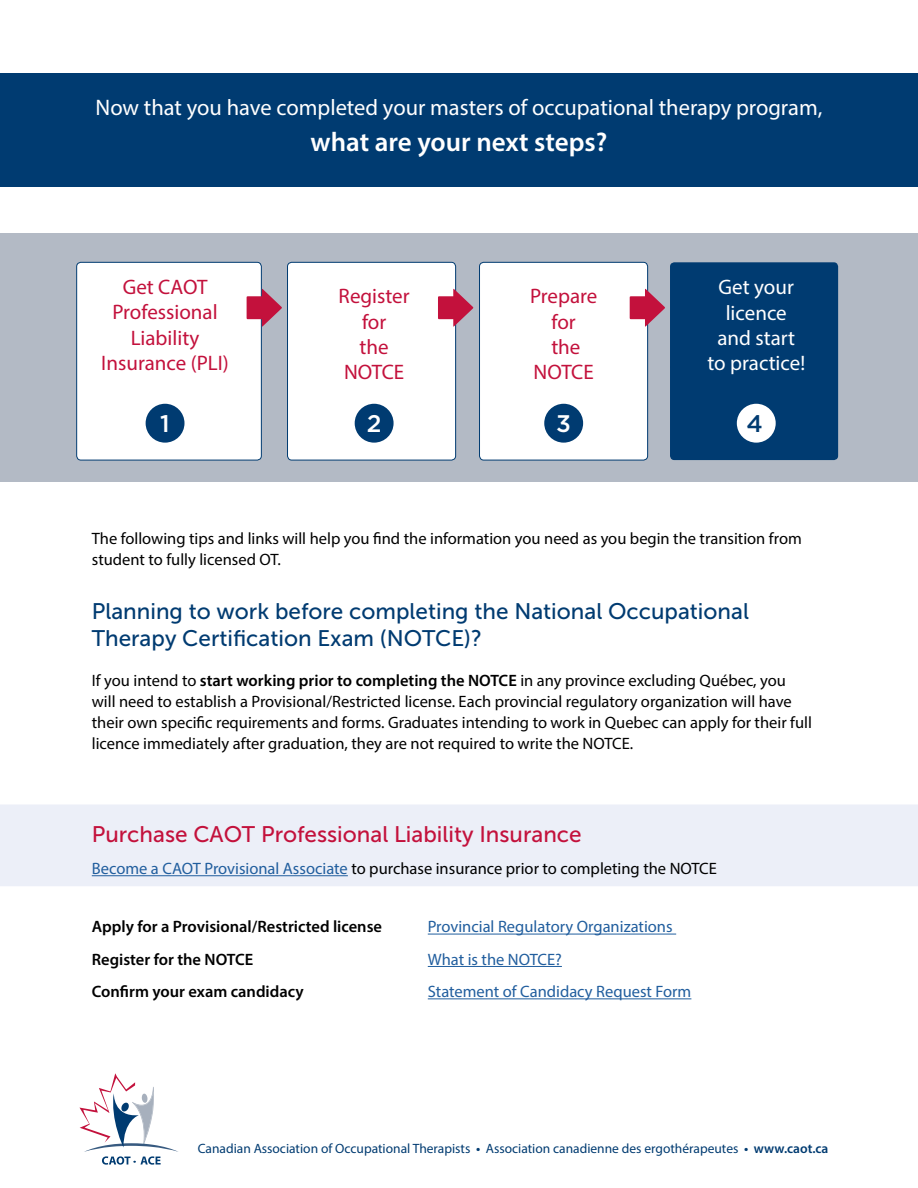
<style>
.page{position:relative;width:918px;height:1188px;background:#fff}
.page>*{position:absolute;margin:0;border:0;box-sizing:border-box;transform-origin:0 0}
.t1{font:600 27px "Myriad Pro";color:#fff}
.t2{font:500 24px "Gotham";color:#fff}
.t3{font:500 24px "Gotham";color:#003b71}
.t4{font:22.5px/27px "Museo Sans 500";color:#003b71}
.t5{font:22.5px "Myriad Pro";color:#fff}
.t6{font:22.5px "Museo Sans 500";color:#c3113c}
.t7{font:21px/25.2px "Myriad Pro";color:#c3113c;text-align:center}
.t8{font:21px/25.2px "Myriad Pro";color:#fff;text-align:center}
.t9{font:16.5px/21px "Myriad Pro";color:#000}
.t10{font:600 16.5px "Myriad Pro";color:#000}
.t11{font:16.5px "Myriad Pro";color:#215e9e}
.t12{font:13.5px "Myriad Pro";color:#003b71}
.s1{font-weight:600}
.s2{color:#215e9e}
</style>
<div class="page">
<div style="left:0;top:73px;width:918px;height:114px;background:#003b71"></div>
<div style="left:0;top:805px;width:918px;height:81px;background:#eceff8"></div>
<hr style="left:92px;top:875px;width:256px;height:1px;background:#215e9e">
<hr style="left:428px;top:934px;width:248px;height:1px;background:#215e9e">
<hr style="left:428px;top:966px;width:134px;height:1px;background:#215e9e">
<hr style="left:428px;top:998px;width:263px;height:1px;background:#215e9e">
<div style="left:0;top:233px;width:918px;height:249px;background:#b3bac5"></div>
<div style="left:77px;top:262px;width:184px;height:198px;background:#fff;border-radius:4px"></div>
<div style="left:76px;top:262px;width:186px;height:198px;border:1px solid #003b71;border-radius:4px"></div>
<div style="left:288px;top:262px;width:168px;height:198px;background:#fff;border-radius:4px"></div>
<div style="left:287px;top:262px;width:169px;height:198px;border:1px solid #003b71;border-radius:4px"></div>
<div style="left:480px;top:262px;width:168px;height:198px;background:#fff;border-radius:4px"></div>
<div style="left:479px;top:262px;width:169px;height:198px;border:1px solid #003b71;border-radius:4px"></div>
<div style="left:670px;top:262px;width:168px;height:198px;background:#003b71;border-radius:4px"></div>
<div style="left:146px;top:404px;width:39px;height:39px;background:#003b71;border-radius:50%"></div>
<div style="left:355px;top:404px;width:39px;height:39px;background:#003b71;border-radius:50%"></div>
<div style="left:544px;top:404px;width:39px;height:39px;background:#003b71;border-radius:50%"></div>
<div style="left:737px;top:404px;width:39px;height:39px;background:#fff;border-radius:50%"></div>
<svg style="left:262px;top:288px;width:20px;height:39px"></svg>
<div style="left:247px;top:296px;width:17px;height:23px;background:#c3113c"></div>
<svg style="left:453px;top:288px;width:21px;height:39px"></svg>
<div style="left:438px;top:296px;width:18px;height:23px;background:#c3113c"></div>
<svg style="left:645px;top:288px;width:20px;height:39px"></svg>
<div style="left:630px;top:296px;width:17px;height:23px;background:#c3113c"></div>
<svg style="left:80px;top:1073px;width:98px;height:92px"></svg>
<p class="t5" style="left:96px;top:94px;width:728px">Now that you have completed your masters of occupational therapy program,</p>
<p class="t1" style="left:311px;top:125px;width:298px">what are your next steps?</p>
<p class="t7" style="left:101px;top:274px;width:129px">Get CAOT<br>Professional<br>Liability<br>Insurance (PLI)</p>
<p class="t7" style="left:339px;top:284px;width:72px">Register for<br>the<br>NOTCE</p>
<p class="t7" style="left:530px;top:284px;width:69px">Prepare for<br>the<br>NOTCE</p>
<p class="t8" style="left:707px;top:274px;width:99px">Get your licence and start to practice!</p>
<p class="t2" style="left:160px;top:410px;width:11px">1</p>
<p class="t2" style="left:367px;top:410px;width:16px">2</p>
<p class="t2" style="left:556px;top:410px;width:16px">3</p>
<p class="t3" style="left:747px;top:410px;width:18px">4</p>
<p class="t9" style="left:92px;top:528px;width:712px">The following tips and links will help you find the information you need as you begin the transition from student to fully licensed OT.</p>
<p class="t4" style="left:92px;top:598px;width:659px">Planning to work before completing the National Occupational<br>Therapy Certification Exam (NOTCE)?</p>
<p class="t9" style="left:92px;top:670px;width:722px">If you intend to <span class="s1">start working prior to completing the NOTCE</span> in any province excluding Québec, you will need to establish a Provisional/Restricted license. Each provincial regulatory organization will have their own specific requirements and forms. Graduates intending to work in Quebec can apply for their full licence immediately after graduation, they are not required to write the NOTCE.</p>
<p class="t6" style="left:92px;top:822px;width:491px">Purchase CAOT Professional Liability Insurance</p>
<p class="t9" style="left:92px;top:858px;width:627px"><span class="s2">Become a CAOT Provisional Associate</span> to purchase insurance prior to completing the NOTCE</p>
<p class="t10" style="left:92px;top:916px;width:292px">Apply for a Provisional/Restricted license</p>
<p class="t11" style="left:428px;top:917px;width:246px">Provincial Regulatory Organizations</p>
<p class="t10" style="left:92px;top:949px;width:163px">Register for the NOTCE</p>
<p class="t11" style="left:428px;top:949px;width:136px">What is the NOTCE?</p>
<p class="t10" style="left:92px;top:981px;width:213px">Confirm your exam candidacy</p>
<p class="t11" style="left:428px;top:982px;width:265px">Statement of Candidacy Request Form</p>
<p class="t12" style="left:198px;top:1140px;width:632px">Canadian Association of Occupational Therapists <span class="s1">•</span> Association canadienne des ergothérapeutes <span class="s1">• www.caot.ca</span></p>
</div>
